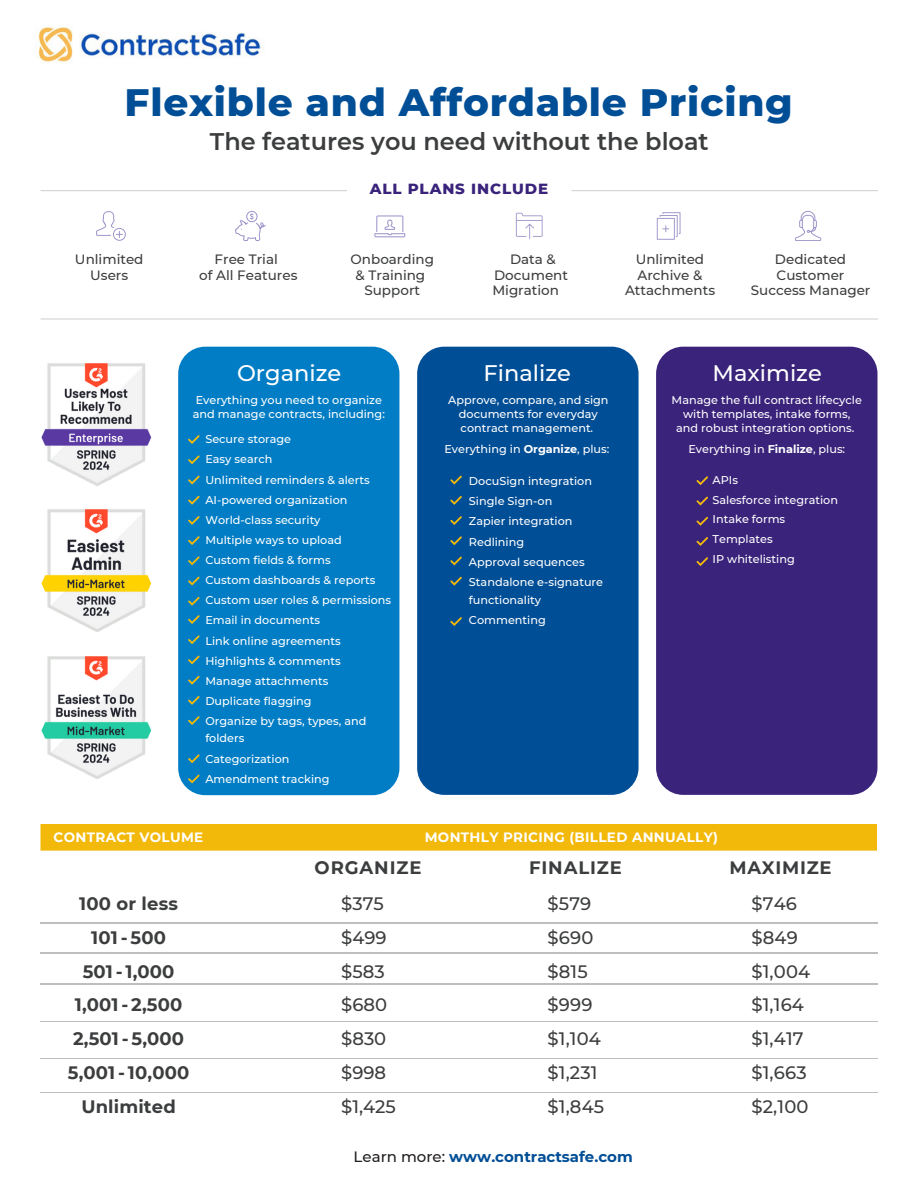
<style>
.page{position:relative;width:918px;height:1188px;background:#fff}
.page>*{position:absolute;margin:0;border:0;box-sizing:border-box;transform-origin:0 0}
.t1{font:800 39px "Montserrat";letter-spacing:.02em;color:#004e96}
.t2{font:600 24px "Montserrat";color:#3c3d3e}
.t3{font:500 22.5px "Montserrat";color:#fff}
.t4{font:500 18px/33.8px "Montserrat";letter-spacing:.01em;color:#3c3d3e}
.t5{font:700 18px/33.8px "Montserrat";letter-spacing:.01em;color:#3c3d3e;text-align:center}
.t6{font:700 18px "Montserrat";letter-spacing:.05em;color:#3c3d3e}
.t7{font:700 18px "Montserrat";letter-spacing:.04em;color:#3c3d3e}
.t8{font:700 15px "Montserrat";color:#004e96}
.t9{font:800 15px "Montserrat";letter-spacing:.06em;color:#3a237b}
.t10{font:500 13.5px/15.8px "Montserrat";color:#3c3d3e;text-align:center}
.t11{font:700 13.5px "Montserrat";letter-spacing:.025em;color:#fff}
.t12{font:500 11.25px/14.1px "Montserrat";color:#fff;text-align:center}
.s1{font-weight:700}
.s2{font-weight:500;color:#231f20}
</style>
<div class="page">
<img style="left:41px;top:363px;width:110px;height:123px">
<img style="left:41px;top:509px;width:110px;height:123px">
<img style="left:41px;top:656px;width:110px;height:123px">
<img style="left:38px;top:27px;width:224px;height:36px">
<svg style="left:96px;top:211px;width:30px;height:30px"></svg>
<svg style="left:40px;top:190px;width:307px;height:1px"></svg>
<svg style="left:235px;top:211px;width:31px;height:30px"></svg>
<svg style="left:374px;top:215px;width:31px;height:22px"></svg>
<svg style="left:516px;top:213px;width:27px;height:26px"></svg>
<svg style="left:657px;top:212px;width:24px;height:28px"></svg>
<hr style="left:41px;top:318px;width:837px;height:2px;background:#e5e6e7">
<div style="left:40px;top:824px;width:837px;height:27px;background:#f2b90a"></div>
<svg style="left:571px;top:190px;width:307px;height:1px"></svg>
<hr style="left:40px;top:1058px;width:137px;height:1px;background:#bcbec0">
<hr style="left:177px;top:1058px;width:234px;height:1px;background:#bcbec0">
<hr style="left:411px;top:1058px;width:233px;height:1px;background:#bcbec0">
<hr style="left:644px;top:1058px;width:233px;height:1px;background:#bcbec0">
<hr style="left:40px;top:923px;width:137px;height:1px;background:#bcbec0">
<hr style="left:177px;top:923px;width:234px;height:1px;background:#bcbec0">
<hr style="left:411px;top:923px;width:233px;height:1px;background:#bcbec0">
<hr style="left:644px;top:923px;width:233px;height:1px;background:#bcbec0">
<hr style="left:40px;top:953px;width:137px;height:1px;background:#bcbec0">
<hr style="left:177px;top:953px;width:234px;height:1px;background:#bcbec0">
<hr style="left:411px;top:953px;width:233px;height:1px;background:#bcbec0">
<hr style="left:644px;top:953px;width:233px;height:1px;background:#bcbec0">
<hr style="left:40px;top:1092px;width:137px;height:1px;background:#bcbec0">
<hr style="left:177px;top:1092px;width:234px;height:1px;background:#bcbec0">
<hr style="left:411px;top:1092px;width:233px;height:1px;background:#bcbec0">
<hr style="left:644px;top:1092px;width:233px;height:1px;background:#bcbec0">
<hr style="left:40px;top:984px;width:137px;height:1px;background:#bcbec0">
<hr style="left:177px;top:984px;width:234px;height:1px;background:#bcbec0">
<hr style="left:411px;top:984px;width:233px;height:1px;background:#bcbec0">
<hr style="left:644px;top:984px;width:233px;height:1px;background:#bcbec0">
<hr style="left:40px;top:1021px;width:137px;height:1px;background:#bcbec0">
<hr style="left:177px;top:1021px;width:234px;height:1px;background:#bcbec0">
<hr style="left:411px;top:1021px;width:233px;height:1px;background:#bcbec0">
<hr style="left:644px;top:1021px;width:233px;height:1px;background:#bcbec0">
<svg style="left:795px;top:211px;width:26px;height:30px"></svg>
<div style="left:417px;top:347px;width:222px;height:448px;background:#004e96;border-radius:27px"></div>
<div style="left:178px;top:347px;width:221px;height:448px;background:#007dc5;border-radius:27px"></div>
<div style="left:656px;top:347px;width:221px;height:448px;background:#3a237b;border-radius:27px"></div>
<svg style="left:188px;top:435px;width:12px;height:50px"></svg>
<svg style="left:188px;top:496px;width:12px;height:9px"></svg>
<svg style="left:188px;top:516px;width:12px;height:9px"></svg>
<svg style="left:188px;top:536px;width:12px;height:9px"></svg>
<svg style="left:188px;top:775px;width:11px;height:8px"></svg>
<svg style="left:188px;top:556px;width:12px;height:10px"></svg>
<svg style="left:188px;top:576px;width:12px;height:10px"></svg>
<svg style="left:188px;top:596px;width:12px;height:10px"></svg>
<svg style="left:188px;top:615px;width:12px;height:9px"></svg>
<svg style="left:188px;top:635px;width:12px;height:9px"></svg>
<svg style="left:188px;top:655px;width:12px;height:9px"></svg>
<svg style="left:188px;top:754px;width:12px;height:10px"></svg>
<svg style="left:188px;top:675px;width:12px;height:50px"></svg>
<svg style="left:450px;top:476px;width:12px;height:9px"></svg>
<svg style="left:450px;top:496px;width:12px;height:9px"></svg>
<svg style="left:450px;top:516px;width:12px;height:9px"></svg>
<svg style="left:450px;top:536px;width:12px;height:10px"></svg>
<svg style="left:450px;top:557px;width:12px;height:9px"></svg>
<svg style="left:450px;top:577px;width:12px;height:9px"></svg>
<svg style="left:450px;top:617px;width:12px;height:9px"></svg>
<svg style="left:696px;top:476px;width:12px;height:10px"></svg>
<svg style="left:696px;top:496px;width:12px;height:10px"></svg>
<svg style="left:696px;top:517px;width:12px;height:9px"></svg>
<svg style="left:696px;top:537px;width:12px;height:9px"></svg>
<svg style="left:696px;top:557px;width:12px;height:9px"></svg>
<p class="t1" style="left:125px;top:78px;width:670px">Flexible and Affordable Pricing</p>
<p class="t2" style="left:210px;top:127px;width:500px">The features you need without the bloat</p>
<p class="t9" style="left:370px;top:179px;width:180px">ALL PLANS INCLUDE</p>
<p class="t10" style="left:75px;top:251px;width:70px">Unlimited<br>Users</p>
<p class="t10" style="left:215px;top:251px;width:65px">Free Trial</p>
<p class="t10" style="left:199px;top:267px;width:100px">of All Features</p>
<p class="t10" style="left:351px;top:251px;width:85px">Onboarding &amp; Training</p>
<p class="t10" style="left:364px;top:283px;width:57px">Support</p>
<p class="t10" style="left:494px;top:251px;width:75px">Data &amp;<br>Document</p>
<h2 class="t10" style="left:492px;top:283px;width:68px">Migration</h2>
<p class="t10" style="left:625px;top:251px;width:92px">Unlimited<br>Archive &amp;<br>Attachments</p>
<p class="t10" style="left:751px;top:251px;width:121px">Dedicated<br>Customer<br>Success Manager</p>
<p class="t3" style="left:237px;top:359px;width:106px">Organize</p>
<p class="t3" style="left:484px;top:359px;width:89px">Finalize</p>
<p class="t3" style="left:713px;top:359px;width:111px">Maximize</p>
<p class="t12" style="left:193px;top:393px;width:194px;text-align:left">Everything you need to organize and manage contracts, including:</p>
<p class="t12" style="left:205px;top:432px;width:87px">Secure storage</p>
<p class="t12" style="left:205px;top:452px;width:69px">Easy search</p>
<p class="t12" style="left:205px;top:473px;width:166px">Unlimited reminders &amp; alerts</p>
<p class="t12" style="left:205px;top:493px;width:144px">AI-powered organization</p>
<p class="t12" style="left:205px;top:513px;width:117px">World-class security</p>
<p class="t12" style="left:205px;top:533px;width:138px">Multiple ways to upload</p>
<p class="t12" style="left:205px;top:553px;width:127px">Custom fields &amp; forms</p>
<p class="t12" style="left:205px;top:573px;width:172px">Custom dashboards &amp; reports</p>
<p class="t12" style="left:205px;top:593px;width:187px">Custom user roles &amp; permissions</p>
<p class="t12" style="left:205px;top:613px;width:116px">Email in documents</p>
<p class="t12" style="left:205px;top:634px;width:137px">Link online agreements</p>
<p class="t12" style="left:205px;top:654px;width:137px">Highlights &amp; comments</p>
<p class="t12" style="left:205px;top:674px;width:124px">Manage attachments</p>
<p class="t12" style="left:205px;top:694px;width:108px">Duplicate flagging</p>
<p class="t12" style="left:205px;top:714px;width:163px">Organize by tags, types, and</p>
<p class="t12" style="left:205px;top:731px;width:41px">folders</p>
<p class="t12" style="left:205px;top:751px;width:86px">Categorization</p>
<p class="t12" style="left:205px;top:772px;width:126px">Amendment tracking</p>
<p class="t11" style="left:54px;top:829px;width:151px">CONTRACT VOLUME</p>
<p class="t12" style="left:448px;top:393px;width:162px">Approve, compare, and sign documents for everyday contract management.</p>
<p class="t12" style="left:444px;top:442px;width:167px">Everything in <span class="s1">Organize</span>, plus:</p>
<p class="t12" style="left:469px;top:474px;width:125px">DocuSign integration</p>
<p class="t12" style="left:469px;top:494px;width:85px">Single Sign-on</p>
<p class="t12" style="left:469px;top:514px;width:105px">Zapier integration</p>
<p class="t12" style="left:469px;top:534px;width:57px">Redlining</p>
<p class="t12" style="left:469px;top:555px;width:117px">Approval sequences</p>
<p class="t12" style="left:469px;top:575px;width:136px">Standalone e-signature</p>
<p class="t12" style="left:469px;top:592px;width:74px">functionality</p>
<p class="t12" style="left:469px;top:613px;width:78px">Commenting</p>
<p class="t12" style="left:672px;top:393px;width:192px">Manage the full contract lifecycle with templates, intake forms, and robust integration options.</p>
<p class="t12" style="left:688px;top:442px;width:158px">Everything in <span class="s1">Finalize</span>, plus:</p>
<p class="t12" style="left:713px;top:473px;width:27px">APIs</p>
<p class="t12" style="left:713px;top:493px;width:127px">Salesforce integration</p>
<p class="t12" style="left:713px;top:512px;width:74px">Intake forms</p>
<h2 class="t12" style="left:713px;top:532px;width:62px">Templates</h2>
<p class="t12" style="left:713px;top:552px;width:84px">IP whitelisting</p>
<p class="t11" style="left:425px;top:829px;width:295px">MONTHLY PRICING (BILLED ANNUALLY)</p>
<p class="t5" style="left:68px;top:887px;width:123px">100 or less<br>101- 500<br>501-1,000<br>1,001- 2,500<br>2,501- 5,000<br>5,001-10,000<br>Unlimited</p>
<p class="t6" style="left:315px;top:857px;width:108px">ORGANIZE</p>
<p class="t4" style="left:341px;top:887px;width:56px">$375 $499 $583 $680 $830 $998 $1,425</p>
<p class="t4" style="left:548px;top:887px;width:58px">$579 $690 $815 $999 $1,104 $1,231 $1,845</p>
<p class="t6" style="left:529px;top:857px;width:94px">FINALIZE</p>
<p class="t7" style="left:729px;top:857px;width:104px">MAXIMIZE</p>
<p class="t4" style="left:751px;top:887px;width:60px">$746 $849 $1,004 $1,164 $1,417 $1,663 $2,100</p>
<p class="t8" style="left:354px;top:1148px;width:281px"><span class="s2">Learn more:</span> www.contractsafe.com</p>
</div>
